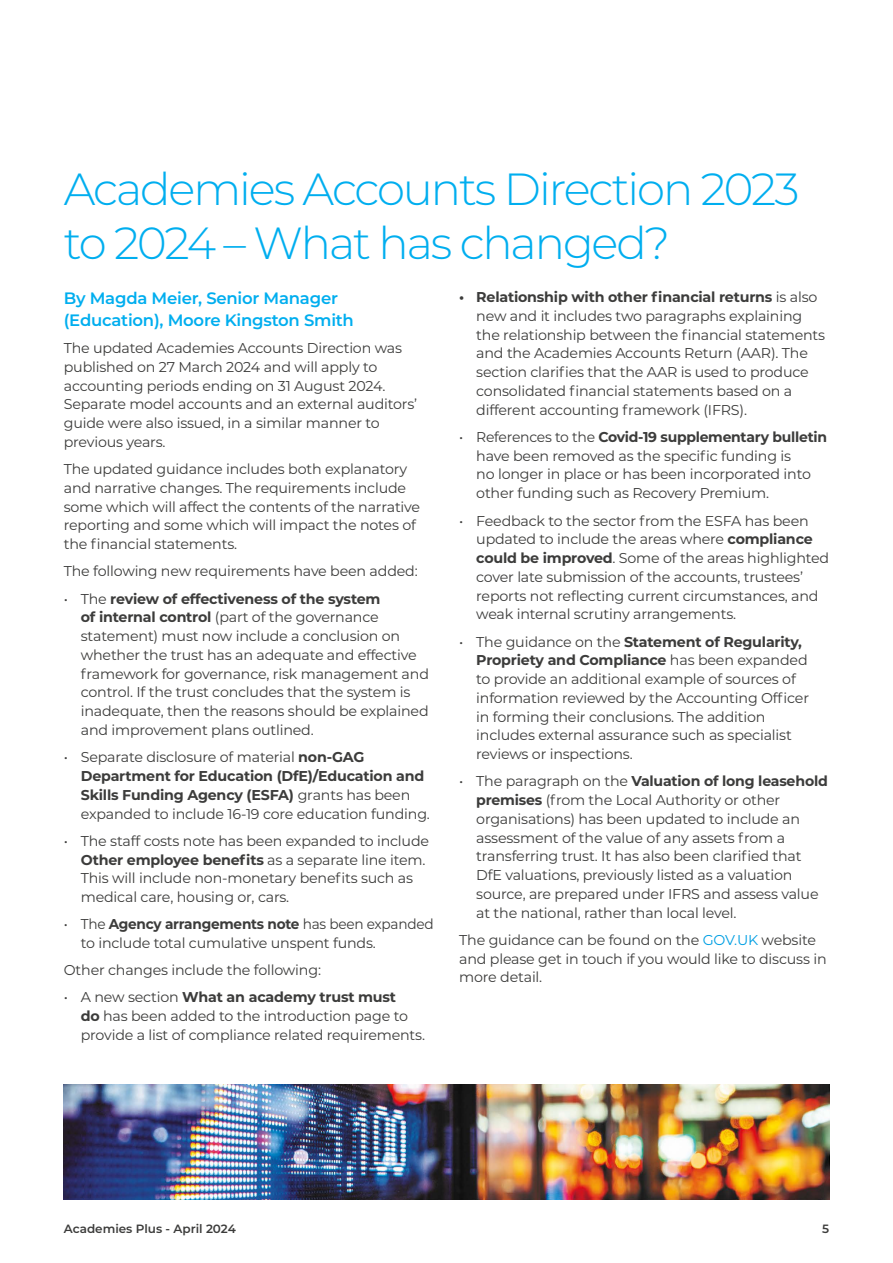
<style>
.page{position:relative;width:893px;height:1263px;background:#fff}
.page>*{position:absolute;margin:0;border:0;box-sizing:border-box;transform-origin:0 0}
.t1{font:300 45px/54px "Montserrat";letter-spacing:-.045em;color:#00aeef}
.t2{font:600 16.5px/21.5px "Montserrat";letter-spacing:-.015em;color:#00aeef}
.t3{font:14.25px/18.8px "Montserrat";letter-spacing:-.015em;color:#3c3c3b}
.t4{font:14.25px/18.8px "Montserrat";letter-spacing:-.015em;color:#3c3c3b;scale:.96 1}
.t5{font:600 12px "Montserrat";color:#3c3c3b}
.s1{font-weight:700}
.s2{color:#009fe3}
</style>
<div class="page">
<img style="left:64px;top:1084px;width:765px;height:115px">
<h1 class="t1" style="left:64px;top:161px;width:737px">Academies Accounts Direction 2023 to 2024 – What has changed?</h1>
<p class="t2" style="left:64px;top:287px;width:292px">By Magda Meier, Senior Manager (Education), Moore Kingston Smith</p>
<p class="t3" style="left:64px;top:338px;width:355px">The updated Academies Accounts Direction was published on 27 March 2024 and will apply to accounting periods ending on 31 August 2024.<br>Separate model accounts and an external auditors’ guide were also issued, in a similar manner to previous years.</p>
<p class="t3" style="left:64px;top:459px;width:358px">The updated guidance includes both explanatory and narrative changes. The requirements include some which will affect the contents of the narrative reporting and some which will impact the notes of the financial statements.</p>
<p class="t3" style="left:64px;top:561px;width:355px">The following new requirements have been added:</p>
<p class="t3" style="left:81px;top:589px;width:350px;text-indent:-17px">• The <span class="s1">review of effectiveness of the system<br>of internal control</span> (part of the governance statement) must now include a conclusion on whether the trust has an adequate and effective framework for governance, risk management and control. If the trust concludes that the system is inadequate, then the reasons should be explained and improvement plans outlined.</p>
<p class="t3" style="left:81px;top:747px;width:351px;text-indent:-17px">• Separate disclosure of material <span class="s1">non-GAG Department for Education (DfE)/Education and Skills Funding Agency (ESFA)</span> grants has been expanded to include 16-19 core education funding.</p>
<p class="t3" style="left:81px;top:831px;width:350px;text-indent:-17px">• The staff costs note has been expanded to include <span class="s1">Other employee benefits</span> as a separate line item.<br>This will include non-monetary benefits such as medical care, housing or, cars.</p>
<p class="t4" style="left:81px;top:914px;width:369px;text-indent:-17px">• The <span class="s1">Agency arrangements note</span> has been expanded to include total cumulative unspent funds.</p>
<p class="t3" style="left:64px;top:960px;width:259px">Other changes include the following:</p>
<p class="t3" style="left:81px;top:987px;width:346px;text-indent:-17px">• A new section <span class="s1">What an academy trust must<br>do</span> has been added to the introduction page to provide a list of compliance related requirements.</p>
<p class="t3" style="left:476px;top:287px;width:350px;text-indent:-17px"><span class="s1">• Relationship with other financial returns</span> is also new and it includes two paragraphs explaining the relationship between the financial statements and the Academies Accounts Return (AAR). The section clarifies that the AAR is used to produce consolidated financial statements based on a different accounting framework (IFRS).</p>
<p class="t3" style="left:476px;top:427px;width:352px;text-indent:-17px">• References to the <span class="s1">Covid-19 supplementary bulletin </span>have been removed as the specific funding is<br>no longer in place or has been incorporated into other funding such as Recovery Premium.</p>
<p class="t3" style="left:476px;top:511px;width:354px;text-indent:-17px">• Feedback to the sector from the ESFA has been updated to include the areas where <span class="s1">compliance could be improved</span>. Some of the areas highlighted cover late submission of the accounts, trustees’ reports not reflecting current circumstances, and weak internal scrutiny arrangements.</p>
<p class="t3" style="left:476px;top:632px;width:334px;text-indent:-17px">• The guidance on the <span class="s1">Statement of Regularity, Propriety and Compliance</span> has been expanded to provide an additional example of sources of information reviewed by the Accounting Officer in forming their conclusions. The addition includes external assurance such as specialist reviews or inspections.</p>
<p class="t3" style="left:476px;top:771px;width:353px;text-indent:-17px">• The paragraph on the <span class="s1">Valuation of long leasehold premises</span> (from the Local Authority or other organisations) has been updated to include an assessment of the value of any assets from a transferring trust. It has also been clarified that DfE valuations, previously listed as a valuation source, are prepared under IFRS and assess value at the national, rather than local level.</p>
<p class="t3" style="left:459px;top:930px;width:369px">The guidance can be found on the <span class="s2">GOV.UK</span> website and please get in touch if you would like to discuss in more detail.</p>
<p class="t5" style="left:64px;top:1220px;width:174px">Academies Plus - April 2024</p>
<p class="t5" style="left:822px;top:1220px;width:9px">5</p>
</div>
